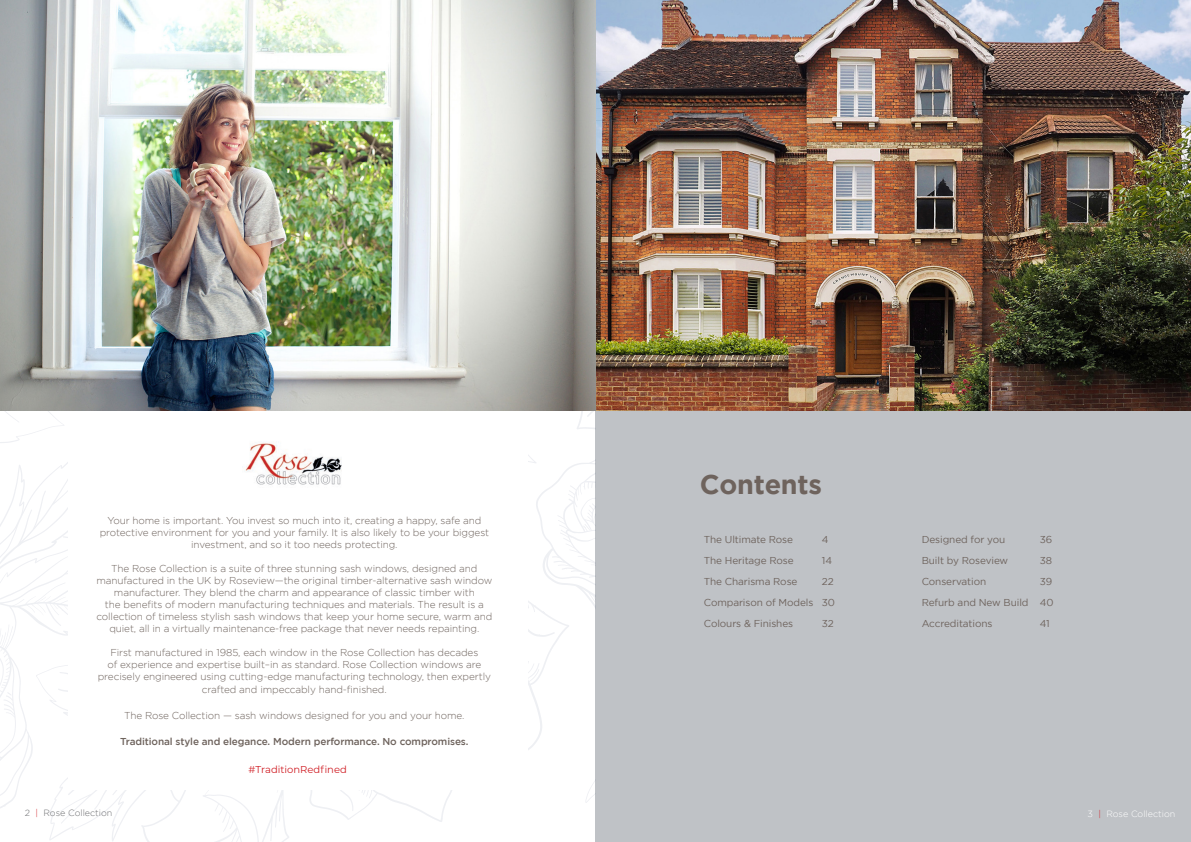
<style>
.page{position:relative;width:1191px;height:842px;background:#fff}
.page>*{position:absolute;margin:0;border:0;box-sizing:border-box;transform-origin:0 0}
.t1{font:700 27px "Gotham";letter-spacing:-.01em;color:#6e635d}
.t2{font:300 10px/12px "Gotham";letter-spacing:-.01em;color:#6e635d;text-align:center}
.t3{font:10px "Gotham";letter-spacing:-.01em;color:#6e635d}
.t4{font:500 10px "Gotham";letter-spacing:-.01em;color:#6e635d}
.t5{font:10px "Montserrat";color:#d01e25}
.Body_Copy_Light{font:300 9px "Gotham";color:#fff}
.t6{font:300 9px "Gotham";color:#6c6d70}
.s1{color:#d1232a}
</style>
<div class="page">
<div style="left:595px;top:407px;width:596px;height:435px;background:#bfc2c6"></div>
<img style="left:0;top:0;width:1191px;height:410px">
<div style="left:68px;top:397px;width:459px;height:392px;background:#fff"></div>
<img style="left:245px;top:443px;width:97px;height:42px">
<p class="t2" style="left:100px;top:515px;width:391px">Your home is important. You invest so much into it, creating a happy, safe and protective environment for you and your family. It is also likely to be your biggest investment, and so it too needs protecting.</p>
<p class="t2" style="left:96px;top:563px;width:397px">The Rose Collection is a suite of three stunning sash windows, designed and manufactured in the UK by Roseview—the original timber-alternative sash window manufacturer. They blend the charm and appearance of classic timber with<br>the benefits of modern manufacturing techniques and materials. The result is a collection of timeless stylish sash windows that keep your home secure, warm and quiet, all in a virtually maintenance-free package that never needs repainting.</p>
<p class="t2" style="left:98px;top:647px;width:394px">First manufactured in 1985, each window in the Rose Collection has decades<br>of experience and expertise built–in as standard. Rose Collection windows are precisely engineered using cutting-edge manufacturing technology, then expertly</p>
<p class="t2" style="left:202px;top:684px;width:186px">crafted and impeccably hand-finished.</p>
<p class="t2" style="left:124px;top:710px;width:342px">The Rose Collection — sash windows designed for you and your home.</p>
<p class="t4" style="left:120px;top:736px;width:350px">Traditional style and elegance. Modern performance. No compromises.</p>
<p class="t5" style="left:249px;top:762px;width:100px">#TraditionRedfined</p>
<p class="t6" style="left:25px;top:808px;width:89px">2 <span class="s1">|</span> Rose Collection</p>
<p class="t1" style="left:700px;top:468px;width:124px">Contents</p>
<p class="t3" style="left:704px;top:534px;width:91px">The Ultimate Rose</p>
<p class="t3" style="left:822px;top:534px;width:8px">4</p>
<p class="t3" style="left:704px;top:555px;width:91px">The Heritage Rose</p>
<p class="t3" style="left:822px;top:555px;width:12px">14</p>
<p class="t3" style="left:704px;top:576px;width:95px">The Charisma Rose</p>
<p class="t3" style="left:822px;top:576px;width:13px">22</p>
<p class="t3" style="left:704px;top:597px;width:133px">Comparison of Models 30</p>
<p class="t3" style="left:704px;top:618px;width:91px">Colours &amp; Finishes</p>
<p class="t3" style="left:822px;top:618px;width:14px">32</p>
<p class="t3" style="left:921px;top:534px;width:85px">Designed for you</p>
<p class="t3" style="left:1039px;top:534px;width:14px">36</p>
<p class="t3" style="left:921px;top:555px;width:88px">Built by Roseview</p>
<p class="t3" style="left:1039px;top:555px;width:14px">38</p>
<p class="t3" style="left:921px;top:576px;width:66px">Conservation</p>
<p class="t3" style="left:1039px;top:576px;width:14px">39</p>
<p class="t3" style="left:921px;top:597px;width:133px">Refurb and New Build 40</p>
<p class="t3" style="left:921px;top:618px;width:72px">Accreditations</p>
<p class="t3" style="left:1039px;top:618px;width:11px">41</p>
<p class="Body_Copy_Light" style="left:1087px;top:809px;width:89px">3 <span class="s1">|</span> Rose Collection</p>
</div>
